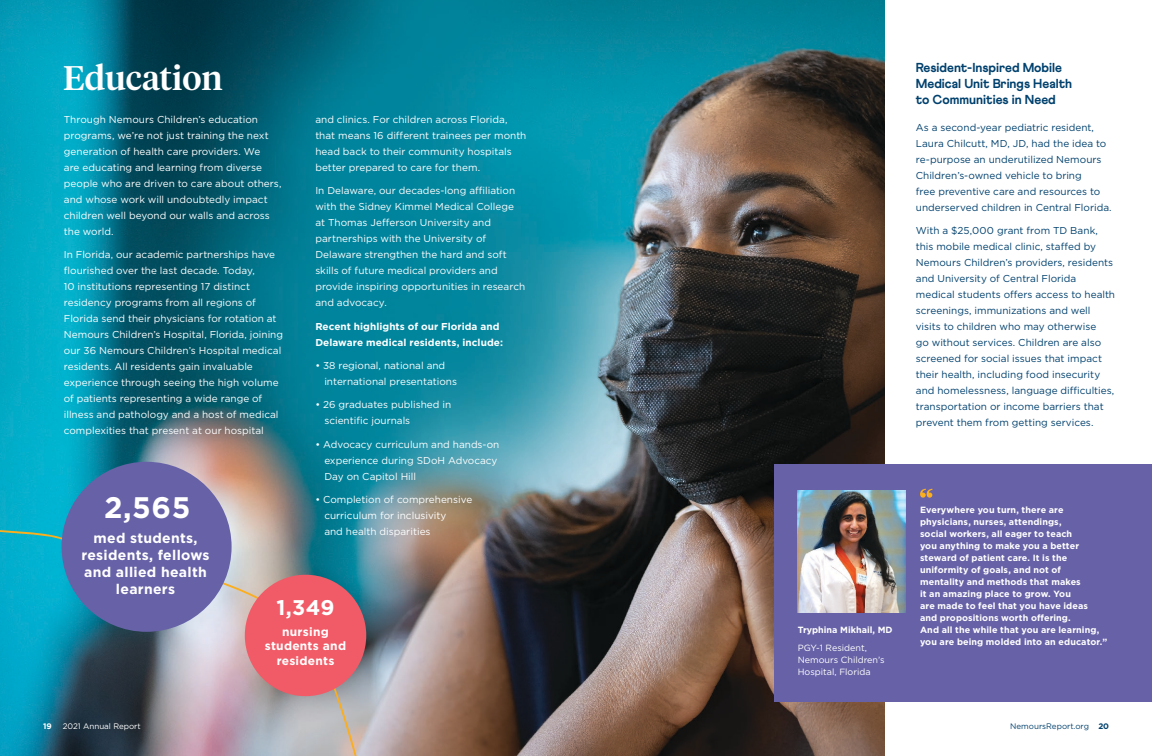
<style>
.page{position:relative;width:1152px;height:756px;background:#fff}
.page>*{position:absolute;margin:0;border:0;box-sizing:border-box;transform-origin:0 0}
.H1_-_Headline_-_Tiem{font:500 34px "Tiempos Headline";color:#fff}
.t1{font:700 29.7px "Gotham";color:#fff}
.t2{font:700 21.2px "Gotham";color:#fff}
.t3{font:700 14px/16.8px "Gotham";letter-spacing:.02em;color:#fff;text-align:center}
.H2_-__Headline_-_Ath{font:800 13px/16px "Athletics";color:#00416e}
.t4{font:700 12px/14.4px "Gotham";letter-spacing:.02em;color:#fff;text-align:center}
.P1_-_Body_Copy_-_Got{font:10px/16px "Gotham";color:#fff}
.P1_-_Body_Copy_-_Got-2{font:10px/16px "Gotham";color:#00416e}
.Body_Copy__Bu{font:10px/16px "Gotham";color:#fff}
.P1_-_Body_Copy_-_Got-3{font:700 10px/16px "Gotham";letter-spacing:.005em;color:#fff}
.P1_-_Body_Copy_-_Got-4{font:700 9px/12px "Gotham";letter-spacing:.01em;color:#fff}
.H2_-__Headline_-_Ath-2{font:9px/12px "Gotham";color:#fff}
.H2_-__Headline_-_Ath-3{font:700 9px "Gotham";color:#fff}
.t5{font:8px "Gotham";color:#00416e}
.t6{font:8px "Gotham";color:#fff}
.t7{font:700 8px "Gotham";color:#fff}
.s1{font-weight:700}
</style>
<div class="page">
<img style="left:0;top:0;width:884px;height:756px">
<img style="left:0;top:489px;width:535px;height:267px">
<div style="left:245px;top:575px;width:121px;height:121px;background:#f15b67;border-radius:50%"></div>
<div style="left:62px;top:462px;width:170px;height:170px;background:#6762a7;border-radius:50%"></div>
<div style="left:774px;top:465px;width:378px;height:237px;background:#6762a7"></div>
<img style="left:798px;top:491px;width:108px;height:121px">
<svg style="left:920px;top:489px;width:12px;height:9px"></svg>
<p class="H1_-_Headline_-_Tiem" style="left:63px;top:54px;width:161px">Education</p>
<p class="P1_-_Body_Copy_-_Got" style="left:64px;top:111px;width:219px">Through Nemours Children’s education programs, we’re not just training the next generation of health care providers. We<br>are educating and learning from diverse people who are driven to care about others, and whose work will undoubtedly impact children well beyond our walls and across the world.</p>
<p class="P1_-_Body_Copy_-_Got" style="left:64px;top:246px;width:221px">In Florida, our academic partnerships have flourished over the last decade. Today,<br>10 institutions representing 17 distinct residency programs from all regions of Florida send their physicians for rotation at Nemours Children’s Hospital, Florida, joining our 36 Nemours Children’s Hospital medical residents. All residents gain invaluable experience through seeing the high volume of patients representing a wide range of illness and pathology and a host of medical complexities that present at our hospital</p>
<p class="t1" style="left:104px;top:487px;width:88px">2,565</p>
<p class="t3" style="left:81px;top:530px;width:130px">med students, residents, fellows and allied health learners</p>
<p class="P1_-_Body_Copy_-_Got" style="left:315px;top:111px;width:213px">and clinics. For children across Florida, that means 16 different trainees per month head back to their community hospitals better prepared to care for them.</p>
<p class="P1_-_Body_Copy_-_Got" style="left:315px;top:182px;width:211px">In Delaware, our decades-long affiliation with the Sidney Kimmel Medical College at Thomas Jefferson University and partnerships with the University of Delaware strengthen the hard and soft skills of future medical providers and provide inspiring opportunities in research and advocacy.</p>
<p class="P1_-_Body_Copy_-_Got-3" style="left:315px;top:318px;width:189px">Recent highlights of our Florida and<br>Delaware medical residents, include:</p>
<p class="Body_Copy__Bu" style="left:324px;top:357px;width:134px;text-indent:-9px">• 38 regional, national and international presentations</p>
<p class="Body_Copy__Bu" style="left:324px;top:397px;width:128px;text-indent:-9px">• 26 graduates published in scientific journals</p>
<p class="Body_Copy__Bu" style="left:324px;top:436px;width:176px;text-indent:-9px">• Advocacy curriculum and hands-on experience during SDoH Advocacy<br>Day on Capitol Hill</p>
<p class="Body_Copy__Bu" style="left:324px;top:491px;width:149px;text-indent:-9px">• Completion of comprehensive curriculum for inclusivity<br>and health disparities</p>
<p class="t2" style="left:276px;top:594px;width:60px">1,349</p>
<p class="t7" style="left:43px;top:721px;width:10px">19</p>
<p class="t6" style="left:63px;top:722px;width:80px">2021 Annual Report</p>
<p class="t4" style="left:265px;top:624px;width:83px">nursing students and residents</p>
<p class="H2_-__Headline_-_Ath" style="left:916px;top:60px;width:158px">Resident-Inspired Mobile<br>Medical Unit Brings Health to Communities in Need</p>
<p class="P1_-_Body_Copy_-_Got-2" style="left:916px;top:119px;width:197px">As a second-year pediatric resident, Laura Chilcutt, MD, JD, had the idea to re-purpose an underutilized Nemours Children’s-owned vehicle to bring<br>free preventive care and resources to underserved children in Central Florida.</p>
<p class="P1_-_Body_Copy_-_Got-2" style="left:916px;top:222px;width:201px">With a $25,000 grant from TD Bank, this mobile medical clinic, staffed by Nemours Children’s providers, residents and University of Central Florida medical students offers access to health screenings, immunizations and well visits to children who may otherwise<br>go without services. Children are also screened for social issues that impact their health, including food insecurity and homelessness, language difficulties, transportation or income barriers that prevent them from getting services.</p>
<p class="H2_-__Headline_-_Ath-3" style="left:798px;top:624px;width:96px">Tryphina Mikhail, MD</p>
<p class="H2_-__Headline_-_Ath-2" style="left:798px;top:641px;width:88px">PGY-1 Resident,<br>Nemours Children’s<br>Hospital, Florida</p>
<p class="P1_-_Body_Copy_-_Got-4" style="left:920px;top:503px;width:189px">Everywhere you turn, there are physicians, nurses, attendings,<br>social workers, all eager to teach<br>you anything to make you a better steward of patient care. It is the uniformity of goals, and not of<br>mentality and methods that makes<br>it an amazing place to grow. You<br>are made to feel that you have ideas and propositions worth offering.<br>And all the while that you are learning, you are being molded into an educator.”</p>
<p class="t5" style="left:1010px;top:722px;width:100px">NemoursReport.org <span class="s1">20</span></p>
</div>
